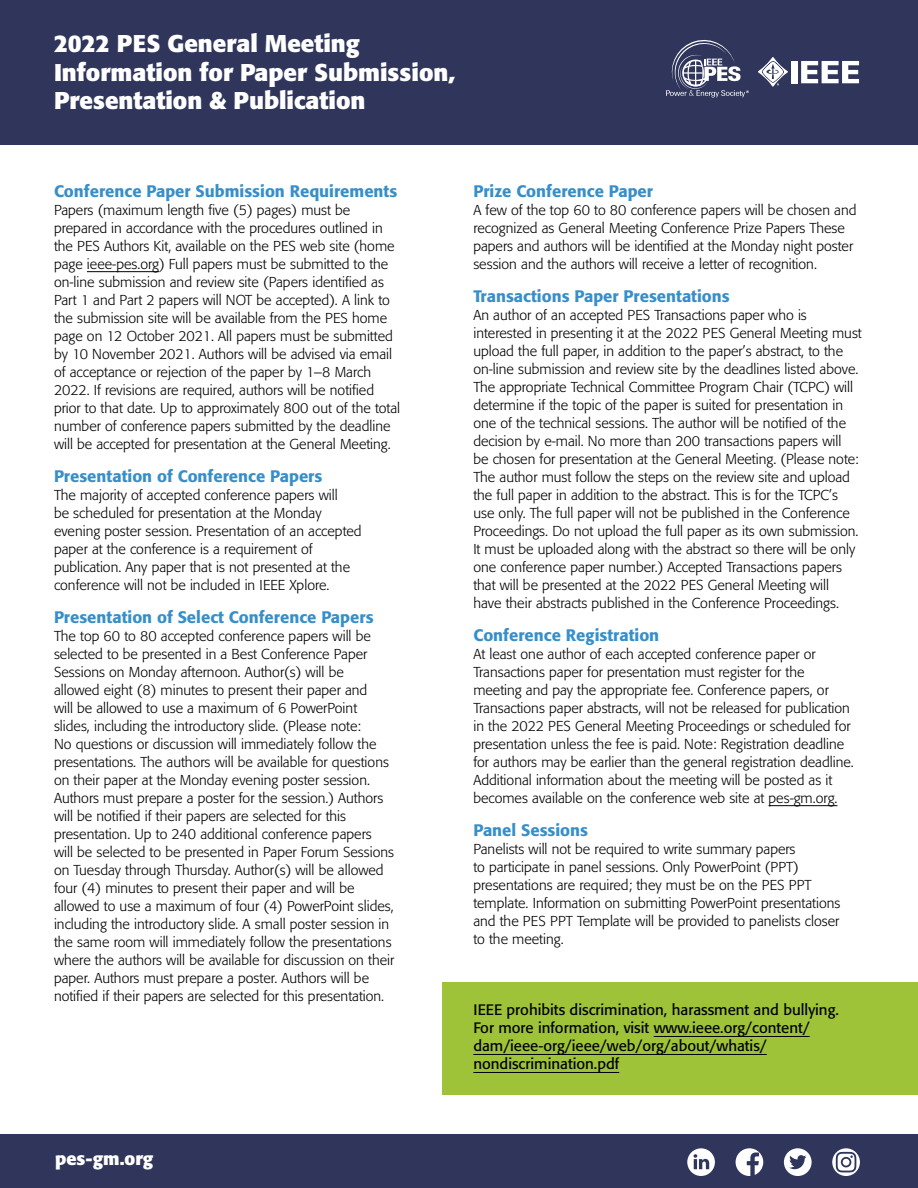
<style>
.page{position:relative;width:918px;height:1188px;background:#fff}
.page>*{position:absolute;margin:0;border:0;box-sizing:border-box;transform-origin:0 0}
.t1{font:700 24px/28.5px "Formata";color:#fff}
.t2{font:700 18px "Formata";color:#fff}
.t3{font:500 16.5px "Formata";color:#378fca}
.t4{font:15px/18px "Formata";color:#000}
.t5{font:300 14.25px/18px "Formata";color:#000}
</style>
<div class="page">
<div style="left:0;top:0;width:918px;height:145px;background:#30365b"></div>
<div style="left:443px;top:983px;width:475px;height:112px;background:#9ec238"></div>
<div style="left:792px;top:61px;width:6px;height:22px;background:#fff"></div>
<svg style="left:801px;top:61px;width:58px;height:22px"></svg>
<svg style="left:758px;top:57px;width:30px;height:30px"></svg>
<svg style="left:666px;top:40px;width:83px;height:58px"></svg>
<div style="left:0;top:1134px;width:918px;height:54px;background:#30365b"></div>
<svg style="left:687px;top:1148px;width:28px;height:28px"></svg>
<svg style="left:736px;top:1148px;width:27px;height:28px"></svg>
<svg style="left:784px;top:1148px;width:28px;height:28px"></svg>
<svg style="left:832px;top:1148px;width:28px;height:28px"></svg>
<hr style="left:87px;top:271px;width:72px;height:1px;background:#000">
<hr style="left:769px;top:805px;width:68px;height:1px;background:#000">
<hr style="left:654px;top:1036px;width:156px;height:1px;background:#000">
<hr style="left:473px;top:1054px;width:294px;height:1px;background:#000">
<hr style="left:473px;top:1072px;width:146px;height:1px;background:#000">
<h1 class="t1" style="left:54px;top:29px;width:403px">2022 PES General Meeting<br>Information for Paper Submission,<br>Presentation &amp; Publication</h1>
<p class="t3" style="left:54px;top:181px;width:345px">Conference Paper Submission Requirements</p>
<p class="t5" style="left:54px;top:201px;width:348px">Papers (maximum length five (5) pages) must be prepared in accordance with the procedures outlined in the PES Authors Kit, available on the PES web site (home page ieee-pes.org) Full papers must be submitted to the on-line submission and review site (Papers identified as Part 1 and Part 2 papers will NOT be accepted). A link to the submission site will be available from the PES home page on 12 October 2021. All papers must be submitted by 10 November 2021. Authors will be advised via email of acceptance or rejection of the paper by 1–8 March 2022. If revisions are required, authors will be notified prior to that date. Up to approximately 800 out of the total number of conference papers submitted by the deadline will be accepted for presentation at the General Meeting.</p>
<p class="t3" style="left:54px;top:466px;width:270px">Presentation of Conference Papers</p>
<p class="t5" style="left:54px;top:486px;width:309px">The majority of accepted conference papers will<br>be scheduled for presentation at the Monday evening poster session. Presentation of an accepted paper at the conference is a requirement of publication. Any paper that is not presented at the conference will not be included in IEEE Xplore.</p>
<p class="t3" style="left:54px;top:607px;width:321px">Presentation of Select Conference Papers</p>
<p class="t5" style="left:54px;top:627px;width:342px">The top 60 to 80 accepted conference papers will be selected to be presented in a Best Conference Paper Sessions on Monday afternoon. Author(s) will be<br>allowed eight (8) minutes to present their paper and<br>will be allowed to use a maximum of 6 PowerPoint slides, including the introductory slide. (Please note:<br>No questions or discussion will immediately follow the presentations. The authors will be available for questions on their paper at the Monday evening poster session.<br>Authors must prepare a poster for the session.) Authors will be notified if their papers are selected for this presentation. Up to 240 additional conference papers<br>will be selected to be presented in Paper Forum Sessions on Tuesday through Thursday. Author(s) will be allowed four (4) minutes to present their paper and will be allowed to use a maximum of four (4) PowerPoint slides, including the introductory slide. A small poster session in the same room will immediately follow the presentations where the authors will be available for discussion on their paper. Authors must prepare a poster. Authors will be notified if their papers are selected for this presentation.</p>
<p class="t3" style="left:473px;top:181px;width:181px">Prize Conference Paper</p>
<p class="t5" style="left:473px;top:201px;width:385px">A few of the top 60 to 80 conference papers will be chosen and recognized as General Meeting Conference Prize Papers These papers and authors will be identified at the Monday night poster session and the authors will receive a letter of recognition.</p>
<p class="t3" style="left:473px;top:286px;width:258px">Transactions Paper Presentations</p>
<p class="t5" style="left:473px;top:306px;width:390px">An author of an accepted PES Transactions paper who is interested in presenting it at the 2022 PES General Meeting must upload the full paper, in addition to the paper’s abstract, to the on-line submission and review site by the deadlines listed above.<br>The appropriate Technical Committee Program Chair (TCPC) will determine if the topic of the paper is suited for presentation in one of the technical sessions. The author will be notified of the decision by e-mail. No more than 200 transactions papers will<br>be chosen for presentation at the General Meeting. (Please note:<br>The author must follow the steps on the review site and upload the full paper in addition to the abstract. This is for the TCPC’s use only. The full paper will not be published in the Conference Proceedings. Do not upload the full paper as its own submission.<br>It must be uploaded along with the abstract so there will be only one conference paper number.) Accepted Transactions papers that will be presented at the 2022 PES General Meeting will<br>have their abstracts published in the Conference Proceedings.</p>
<p class="t3" style="left:473px;top:625px;width:187px">Conference Registration</p>
<p class="t5" style="left:473px;top:645px;width:382px">At least one author of each accepted conference paper or Transactions paper for presentation must register for the meeting and pay the appropriate fee. Conference papers, or Transactions paper abstracts, will not be released for publication in the 2022 PES General Meeting Proceedings or scheduled for presentation unless the fee is paid. Note: Registration deadline for authors may be earlier than the general registration deadline.<br>Additional information about the meeting will be posted as it becomes available on the conference web site at pes-gm.org.</p>
<p class="t3" style="left:473px;top:820px;width:116px">Panel Sessions</p>
<p class="t5" style="left:473px;top:840px;width:369px">Panelists will not be required to write summary papers<br>to participate in panel sessions. Only PowerPoint (PPT) presentations are required; they must be on the PES PPT template. Information on submitting PowerPoint presentations and the PES PPT Template will be provided to panelists closer to the meeting.</p>
<p class="t4" style="left:473px;top:1001px;width:367px">IEEE prohibits discrimination, harassment and bullying.<br>For more information, visit www.ieee.org/content/ dam/ieee-org/ieee/web/org/about/whatis/ nondiscrimination.pdf</p>
<p class="t2" style="left:55px;top:1147px;width:100px">pes-gm.org</p>
</div>
